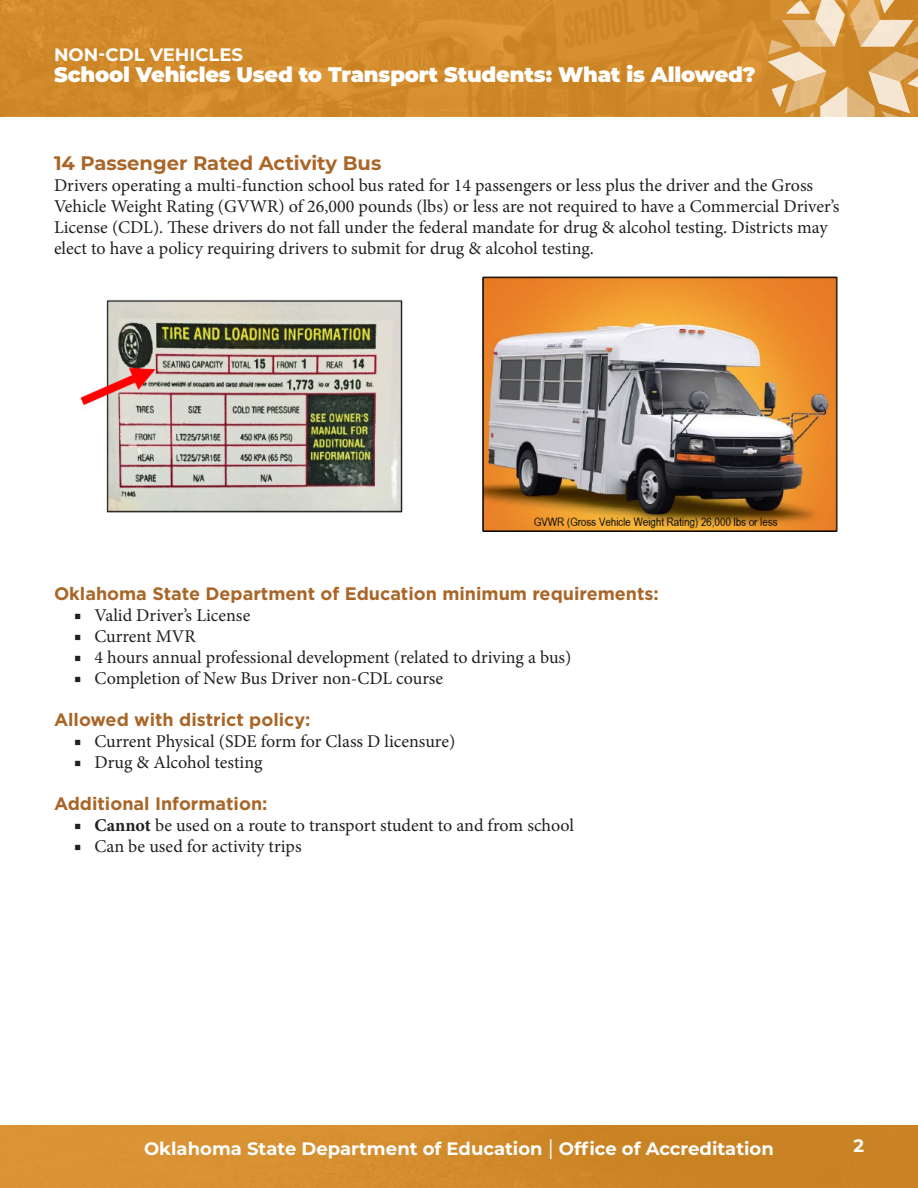
<style>
.page{position:relative;width:918px;height:1188px;background:#fff}
.page>*{position:absolute;margin:0;border:0;box-sizing:border-box;transform-origin:0 0}
.t1{font:900 21px "Montserrat";letter-spacing:-.01em;color:#fff}
.Header_2{font:700 19.5px "Montserrat";color:#a96628}
.Body{font:18px/21px "Minion Pro";color:#231f20}
.t2{font:700 18px "Gotham";color:#a96628}
.t3{font:700 18px "Montserrat";color:#fff}
.s1{font-weight:700}
.s2{font-weight:400;font-size:21px}
</style>
<div class="page">
<div style="left:0;top:1125px;width:918px;height:63px;background:#d28c2d"></div>
<div style="left:0;top:0;width:918px;height:117px;background:#d18b2b"></div>
<svg style="left:768px;top:0;width:150px;height:117px"></svg>
<img style="left:482px;top:276px;width:356px;height:256px">
<img style="left:80px;top:300px;width:323px;height:213px">
<h1 class="t3" style="left:54px;top:41px;width:190px">NON-CDL VEHICLES</h1>
<h1 class="t1" style="left:54px;top:58px;width:703px">School Vehicles Used to Transport Students: What is Allowed?</h1>
<h2 class="Header_2" style="left:54px;top:149px;width:329px">14 Passenger Rated Activity Bus</h2>
<p class="Body" style="left:54px;top:174px;width:787px">Drivers operating a multi-function school bus rated for 14 passengers or less plus the driver and the Gross Vehicle Weight Rating (GVWR) of 26,000 pounds (lbs) or less are not required to have a Commercial Driver’s License (CDL). These drivers do not fall under the federal mandate for drug &amp; alcohol testing. Districts may elect to have a policy requiring drivers to submit for drug &amp; alcohol testing.</p>
<h3 class="t2" style="left:54px;top:582px;width:606px">Oklahoma State Department of Education minimum requirements:</h3>
<p class="Body" style="left:74px;top:605px;width:178px">■ Valid Driver’s License</p>
<p class="Body" style="left:74px;top:626px;width:123px">■ Current MVR</p>
<p class="Body" style="left:74px;top:647px;width:499px">■ 4 hours annual professional development (related to driving a bus)</p>
<p class="Body" style="left:74px;top:668px;width:371px">■ Completion of New Bus Driver non-CDL course</p>
<h3 class="t2" style="left:54px;top:708px;width:258px">Allowed with district policy:</h3>
<p class="Body" style="left:74px;top:731px;width:383px">■ Current Physical (SDE form for Class D licensure)</p>
<p class="Body" style="left:74px;top:752px;width:190px">■ Drug &amp; Alcohol testing</p>
<h3 class="t2" style="left:54px;top:792px;width:215px">Additional Information:</h3>
<p class="Body" style="left:74px;top:815px;width:501px">■ <span class="s1">Cannot</span> be used on a route to transport student to and from school</p>
<p class="Body" style="left:74px;top:836px;width:229px">■ Can be used for activity trips</p>
<p class="t3" style="left:144px;top:1135px;width:631px">Oklahoma State Department of Education <span class="s2">|</span> Office of Accreditation</p>
<p class="t3" style="left:853px;top:1132px;width:12px">2</p>
</div>
